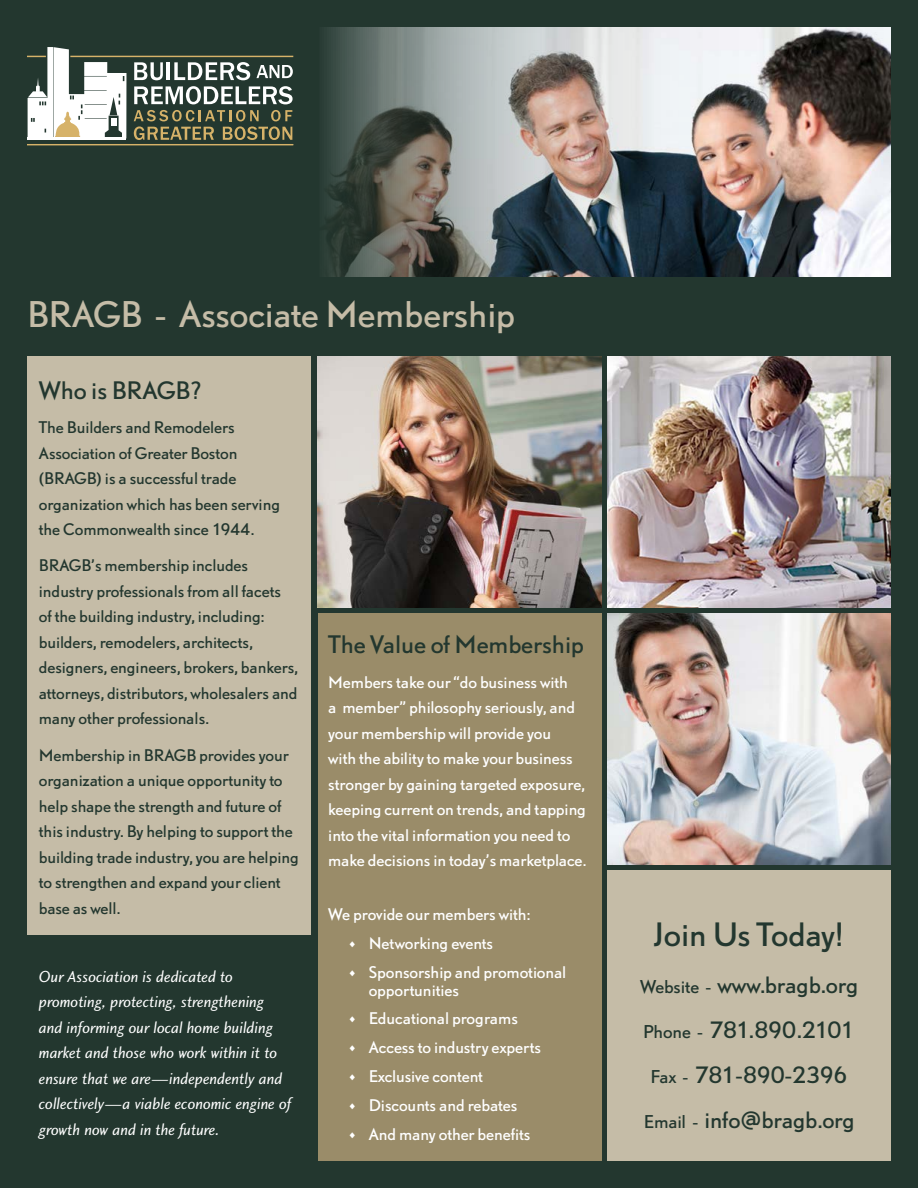
<style>
.page{position:relative;width:918px;height:1188px;background:#23372f}
.page>*{position:absolute;margin:0;border:0;box-sizing:border-box;transform-origin:0 0}
.t1{font:33px "DTL Nobel T";letter-spacing:-.01em;color:#c5bca7}
.t2{font:30px "DTL Nobel T";letter-spacing:-.02em;color:#23372f}
.t3{font:22.5px "DTL Nobel T";letter-spacing:-.005em;color:#23372f}
.t4{font:21px/45px "DTL Nobel T";letter-spacing:-.01em;color:#23372f;text-align:center}
.t5{font:16.5px/25.5px "Charlotte Sans Book Italic Plain";color:#fff}
.t6{font:15px/25.5px "DTL Nobel T";letter-spacing:-.005em;color:#23372f}
.t7{font:15px/25.5px "DTL Nobel T";letter-spacing:-.005em;color:#fff}
.s1{font-size:16.5px}
</style>
<div class="page">
<div style="left:27px;top:356px;width:283px;height:579px;background:#c5bca7"></div>
<div style="left:318px;top:613px;width:283px;height:548px;background:#9a8c69"></div>
<div style="left:608px;top:870px;width:283px;height:291px;background:#c5bca7"></div>
<img style="left:608px;top:356px;width:283px;height:252px">
<img style="left:318px;top:356px;width:283px;height:252px">
<img style="left:608px;top:613px;width:283px;height:252px">
<hr style="left:27px;top:144px;width:266px;height:1px;background:#d6b269">
<hr style="left:70px;top:56px;width:223px;height:1px;background:#d6b269">
<svg style="left:27px;top:47px;width:99px;height:93px"></svg>
<svg style="left:134px;top:86px;width:159px;height:18px"></svg>
<svg style="left:134px;top:110px;width:158px;height:30px"></svg>
<svg style="left:134px;top:62px;width:29px;height:18px"></svg>
<hr style="left:167px;top:62px;width:3px;height:18px;background:#fff">
<svg style="left:174px;top:62px;width:76px;height:18px"></svg>
<svg style="left:257px;top:65px;width:36px;height:13px"></svg>
<img style="left:324px;top:27px;width:567px;height:249px">
<h1 class="t1" style="left:27px;top:292px;width:490px">BRAGB - Associate Membership</h1>
<h3 class="t3" style="left:39px;top:375px;width:165px">Who is BRAGB?</h3>
<p class="t6" style="left:39px;top:414px;width:243px">The Builders and Remodelers<br>Association of Greater Boston (BRAGB) is a successful trade organization which has been serving the Commonwealth since 1944.</p>
<p class="t6" style="left:39px;top:552px;width:261px">BRAGB’s membership includes industry professionals from all facets<br>of the building industry, including: builders, remodelers, architects, designers, engineers, brokers, bankers, attorneys, distributors, wholesalers and many other professionals.</p>
<p class="t6" style="left:39px;top:742px;width:261px">Membership in BRAGB provides your organization a unique opportunity to help shape the strength and future of this industry. By helping to support the building trade industry, you are helping to strengthen and expand your client base as well.</p>
<p class="t5" style="left:39px;top:964px;width:254px">Our Association is dedicated to promoting, protecting, strengthening and informing our local home building market and those who work within it to ensure that we are—independently and collectively—a viable economic engine of growth now and in the future.</p>
<h3 class="t3" style="left:328px;top:629px;width:257px">The Value of Membership</h3>
<p class="t7" style="left:328px;top:669px;width:259px">Members take our “do business with<br>a member” philosophy seriously, and your membership will provide you<br>with the ability to make your business stronger by gaining targeted exposure, keeping current on trends, and tapping into the vital information you need to make decisions in today’s marketplace.</p>
<p class="t7" style="left:328px;top:901px;width:203px">We provide our members with:</p>
<p class="t7" style="left:349px;top:930px;width:146px">• Networking events</p>
<p class="t7" style="left:369px;top:962px;width:199px;line-height:18px;text-indent:-20px">• Sponsorship and promotional opportunities</p>
<p class="t7" style="left:349px;top:1005px;width:171px">• Educational programs</p>
<p class="t7" style="left:349px;top:1034px;width:194px">• Access to industry experts</p>
<p class="t7" style="left:349px;top:1063px;width:136px">• Exclusive content</p>
<p class="t7" style="left:349px;top:1092px;width:170px">• Discounts and rebates</p>
<p class="t7" style="left:349px;top:1121px;width:183px">• And many other benefits</p>
<h2 class="t2" style="left:655px;top:914px;width:191px">Join Us Today!</h2>
<h3 class="t4" style="left:640px;top:962px;width:219px"><span class="s1">Website -</span> www.bragb.org<br><span class="s1">Phone -</span> 781.890.2101<br><span class="s1">Fax -</span> 781-890-2396<br><span class="s1">Email -</span> info@bragb.org</h3>
</div>
